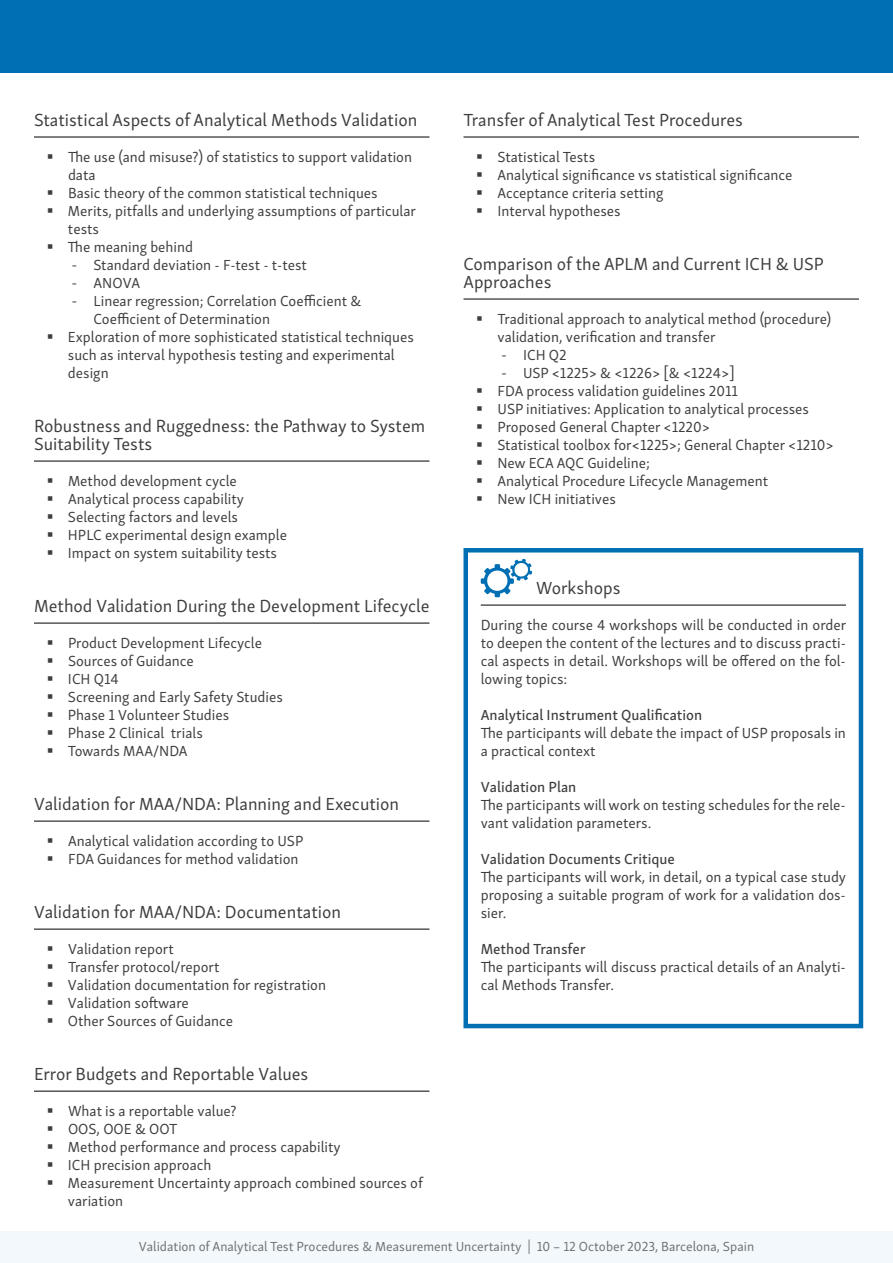
<style>
.page{position:relative;width:893px;height:1263px;background:#fff}
.page>*{position:absolute;margin:0;border:0;box-sizing:border-box;transform-origin:0 0}
.t1{font:18px/18px "Skolar Sans Latn";color:#3e3d40}
.t2{font:15px/18px "Skolar Sans Latn";color:#3e3d40}
.t3{font:15px "Skolar Sans Latn Me";color:#3e3d40}
.t4{font:13.5px "Skolar Sans Latn";color:#707172}
.s1{font-family:"Myriad Pro"}
</style>
<div class="page">
<div style="left:0;top:0;width:893px;height:72px;background:#006fb4"></div>
<hr style="left:34px;top:137px;width:395px;height:1px;background:#000">
<hr style="left:34px;top:461px;width:395px;height:1px;background:#000">
<hr style="left:34px;top:623px;width:395px;height:1px;background:#000">
<hr style="left:34px;top:821px;width:395px;height:1px;background:#000">
<hr style="left:34px;top:929px;width:395px;height:1px;background:#000">
<hr style="left:34px;top:1091px;width:395px;height:1px;background:#000">
<hr style="left:463px;top:137px;width:396px;height:1px;background:#000">
<hr style="left:463px;top:299px;width:396px;height:1px;background:#000">
<hr style="left:481px;top:605px;width:365px;height:1px;background:#000">
<svg style="left:481px;top:559px;width:51px;height:38px"></svg>
<div style="left:463px;top:548px;width:400px;height:480px;border:4px solid #006fb4"></div>
<div style="left:0;top:1231px;width:893px;height:32px;background:#f2f8fb"></div>
<p class="t1" style="left:34px;top:109px;width:385px">Statistical Aspects of Analytical Methods Validation</p>
<p class="t2" style="left:68px;top:147px;width:350px">The use (and misuse?) of statistics to support validation data<br>Basic theory of the common statistical techniques Merits, pitfalls and underlying assumptions of particular tests<br>The meaning behind</p>
<p class="t2" style="left:72px;top:255px;width:236px"><span class="s1">-</span> Standard deviation - F-test - t-test</p>
<p class="t2" style="left:72px;top:273px;width:70px"><span class="s1">-</span> ANOVA</p>
<p class="t2" style="left:72px;top:291px;width:291px"><span class="s1">-</span> Linear regression; Correlation Coefficient &amp;</p>
<p class="t2" style="left:93px;top:309px;width:178px">Coefficient of Determination</p>
<p class="t2" style="left:68px;top:327px;width:347px">Exploration of more sophisticated statistical techniques</p>
<p class="t2" style="left:68px;top:345px;width:328px">such as interval hypothesis testing and experimental</p>
<p class="t2" style="left:68px;top:363px;width:42px">design</p>
<p class="t1" style="left:34px;top:415px;width:393px">Robustness and Ruggedness: the Pathway to System<br>Suitability Tests</p>
<p class="t2" style="left:68px;top:471px;width:221px">Method development cycle<br>Analytical process capability<br>Selecting factors and levels<br>HPLC experimental design example<br>Impact on system suitability tests</p>
<p class="t1" style="left:34px;top:595px;width:397px">Method Validation During the Development Lifecycle</p>
<p class="t2" style="left:68px;top:633px;width:216px">Product Development Lifecycle<br>Sources of Guidance<br>ICH Q14<br>Screening and Early Safety Studies<br>Phase 1 Volunteer Studies<br>Phase 2 Clinical trials<br>Towards MAA/NDA</p>
<p class="t1" style="left:34px;top:793px;width:367px">Validation for MAA/NDA: Planning and Execution</p>
<p class="t2" style="left:68px;top:831px;width:237px">Analytical validation according to USP<br>FDA Guidances for method validation</p>
<p class="t1" style="left:34px;top:901px;width:309px">Validation for MAA/NDA: Documentation</p>
<p class="t2" style="left:68px;top:939px;width:260px">Validation report<br>Transfer protocol/report<br>Validation documentation for registration<br>Validation software<br>Other Sources of Guidance</p>
<p class="t1" style="left:34px;top:1063px;width:276px">Error Budgets and Reportable Values</p>
<p class="t2" style="left:68px;top:1101px;width:357px">What is a reportable value?<br>OOS, OOE &amp; OOT<br>Method performance and process capability<br>ICH precision approach<br>Measurement Uncertainty approach combined sources of variation</p>
<p class="t1" style="left:463px;top:109px;width:281px">Transfer of Analytical Test Procedures</p>
<p class="t2" style="left:497px;top:147px;width:296px">Statistical Tests<br>Analytical significance vs statistical significance<br>Acceptance criteria setting<br>Interval hypotheses</p>
<p class="t1" style="left:463px;top:253px;width:362px">Comparison of the APLM and Current ICH &amp; USP<br>Approaches</p>
<p class="t2" style="left:497px;top:309px;width:335px">Traditional approach to analytical method (procedure) validation, verification and transfer</p>
<p class="t2" style="left:502px;top:345px;width:66px"><span class="s1">-</span> ICH Q2</p>
<p class="t2" style="left:497px;top:363px;width:338px"><span class="s1">-</span> USP &lt;1225&gt; &amp; &lt;1226&gt; [&amp; &lt;1224&gt;]<br>FDA process validation guidelines 2011<br>USP initiatives: Application to analytical processes Proposed General Chapter &lt;1220&gt;<br>Statistical toolbox for&lt;1225&gt;; General Chapter &lt;1210&gt; New ECA AQC Guideline;<br>Analytical Procedure Lifecycle Management<br>New ICH initiatives</p>
<p class="t1" style="left:536px;top:577px;width:86px">Workshops</p>
<p class="t2" style="left:481px;top:615px;width:367px;text-align:justify">During the course 4 workshops will be conducted in order to deepen the content of the lectures and to discuss practi&shy;cal aspects in detail. Workshops will be offered on the fol&shy;lowing topics:</p>
<p class="t3" style="left:481px;top:703px;width:223px">Analytical Instrument Qualification</p>
<p class="t2" style="left:481px;top:723px;width:367px">The participants will debate the impact of USP proposals in a practical context</p>
<p class="t3" style="left:481px;top:775px;width:97px">Validation Plan</p>
<p class="t2" style="left:481px;top:795px;width:367px">The participants will work on testing schedules for the rele&shy;vant validation parameters.</p>
<p class="t3" style="left:481px;top:847px;width:196px">Validation Documents Critique</p>
<p class="t2" style="left:481px;top:867px;width:367px;text-align:justify">The participants will work, in detail, on a typical case study proposing a suitable program of work for a validation dos&shy;sier.</p>
<p class="t3" style="left:481px;top:937px;width:106px">Method Transfer</p>
<p class="t2" style="left:481px;top:957px;width:367px">The participants will discuss practical details of an Analyti&shy;cal Methods Transfer.</p>
<p class="t4" style="left:139px;top:1236px;width:617px">Validation of Analytical Test Procedures &amp; Measurement Uncertainty | 10 – 12 October 2023, Barcelona, Spain</p>
</div>
